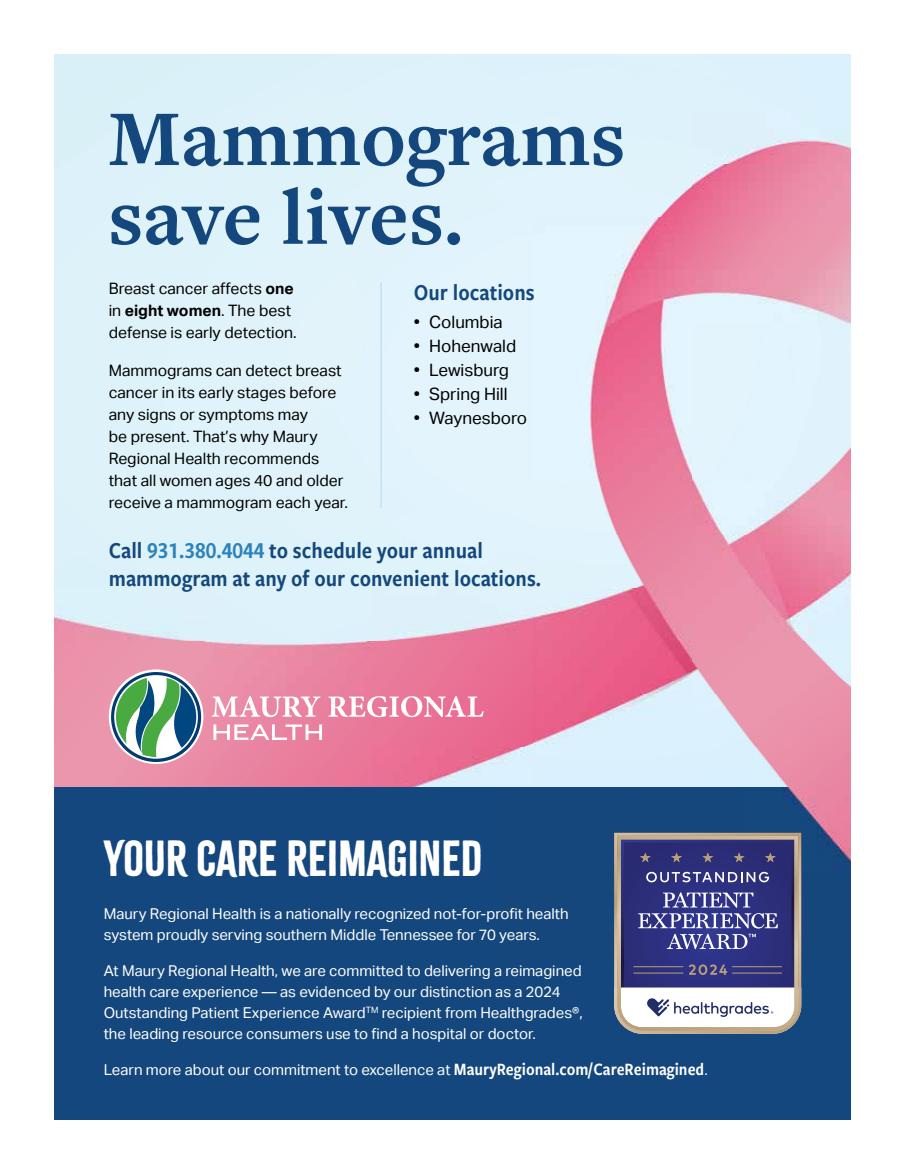
<style>
.page{position:relative;width:905px;height:1175px;background:#fff}
.page>*{position:absolute;margin:0;border:0;box-sizing:border-box;transform-origin:0 0}
.t1{font:700 81.9px/78.8px "Freight Text Pro";color:#14477d}
.t2{font:44.4px "Citrus Gothic Solid";color:#fff}
.t3{font:23.55px/27.5px "Freight Sans Cnd Pro Semi";color:#14477d}
.t4{font:17.1px "Aktiv Grotesk";color:#000}
.t5{font:15.75px/22px "Aktiv Grotesk";color:#000}
.t6{font:15px/21px "Aktiv Grotesk";color:#fff}
.s1{font-weight:700}
.s2{color:#2d82bb}
.s3{font-family:"Freight Sans Cnd Pro Semi";font-size:18px}
</style>
<div class="page">
<img style="left:54px;top:54px;width:797px;height:693px">
<div style="left:54px;top:787px;width:796px;height:332px;background:#14477d"></div>
<img style="left:213px;top:747px;width:637px;height:40px">
<img style="left:782px;top:787px;width:69px;height:172px">
<svg style="left:614px;top:832px;width:187px;height:201px"></svg>
<svg style="left:212px;top:696px;width:108px;height:21px"></svg>
<svg style="left:328px;top:696px;width:155px;height:21px"></svg>
<svg style="left:213px;top:724px;width:109px;height:16px"></svg>
<svg style="left:111px;top:672px;width:90px;height:90px"></svg>
<hr style="left:380px;top:282px;width:2px;height:226px;background:#c4e1f6">
<h1 class="t1" style="left:108px;top:97px;width:519px">Mammograms save lives.</h1>
<p class="t5" style="left:109px;top:277px;width:189px">Breast cancer affects <span class="s1">one </span>in <span class="s1">eight women</span>. The best defense is early detection.</p>
<p class="t5" style="left:109px;top:359px;width:241px">Mammograms can detect breast cancer in its early stages before any signs or symptoms may<br>be present. That’s why Maury<br>Regional Health recommends that all women ages 40 and older receive a mammogram each year.</p>
<h3 class="t3" style="left:109px;top:536px;width:434px">Call <span class="s2">931.380.4044</span> to schedule your annual mammogram at any of our convenient locations.</h3>
<h3 class="t3" style="left:414px;top:278px;width:122px">Our locations</h3>
<p class="t4" style="left:414px;top:312px;width:91px">• Columbia</p>
<p class="t4" style="left:414px;top:336px;width:104px">• Hohenwald</p>
<p class="t4" style="left:414px;top:360px;width:97px">• Lewisburg</p>
<p class="t4" style="left:414px;top:384px;width:95px">• Spring Hill</p>
<p class="t4" style="left:414px;top:408px;width:115px">• Waynesboro</p>
<h2 class="t2" style="left:104px;top:830px;width:380px">YOUR CARE REIMAGINED</h2>
<p class="t6" style="left:104px;top:903px;width:466px">Maury Regional Health is a nationally recognized not-for-profit health system proudly serving southern Middle Tennessee for 70 years.</p>
<p class="t6" style="left:104px;top:960px;width:480px">At Maury Regional Health, we are committed to delivering a reimagined health care experience — as evidenced by our distinction as a 2024<br>Outstanding Patient Experience Award<sup>TM</sup> recipient from Healthgrades®, the leading resource consumers use to find a hospital or doctor.</p>
<p class="t6" style="left:104px;top:1059px;width:605px">Learn more about our commitment to excellence at <span class="s3">MauryRegional.com/CareReimagined</span>.</p>
</div>
